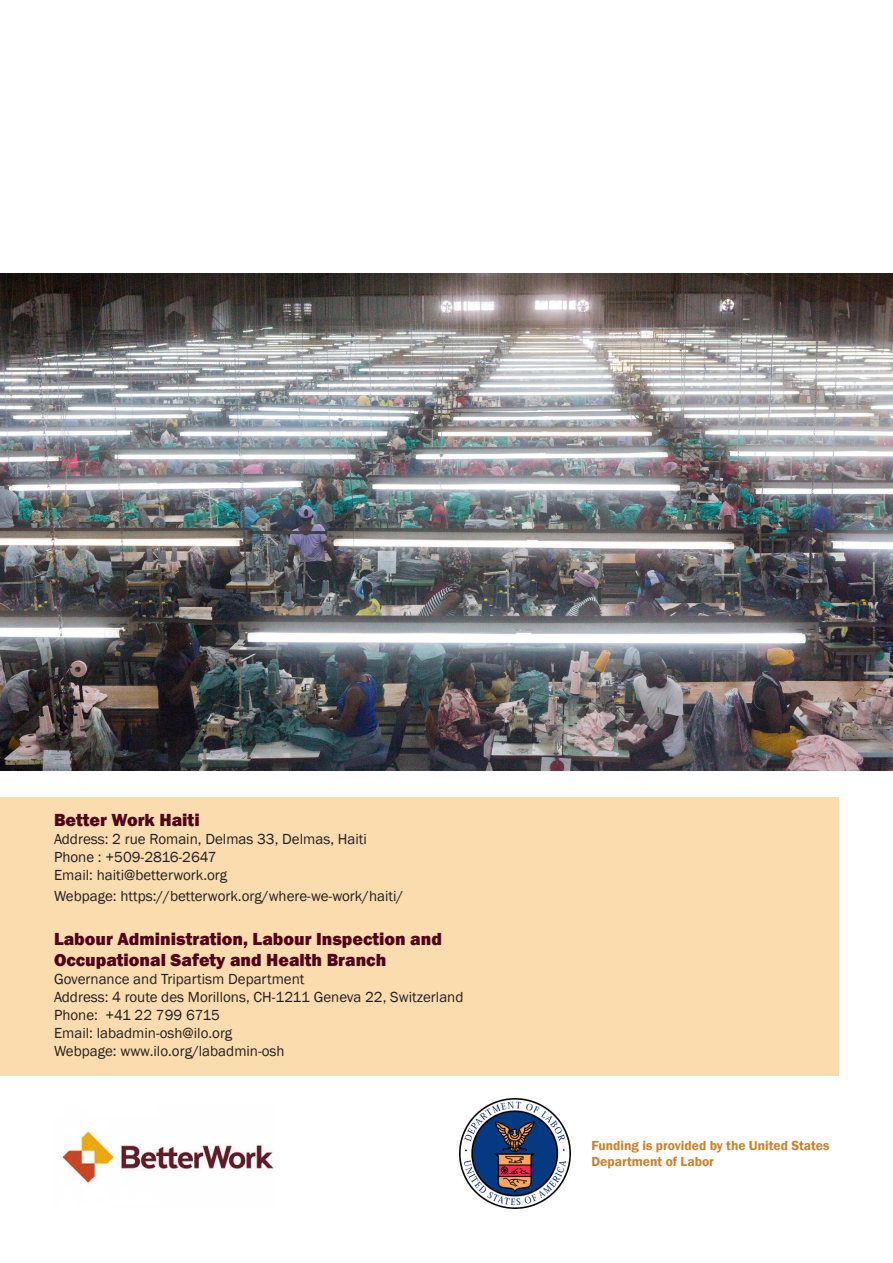
<style>
.page{position:relative;width:893px;height:1263px;background:#fff}
.page>*{position:absolute;margin:0;border:0;box-sizing:border-box;transform-origin:0 0}
.t1{font:800 18px/21.6px "Franklin Gothic";color:#51041b}
.t2{font:15px/18px "Franklin Gothic";color:#231f20}
.t3{font:600 13.5px/16.2px "Franklin Gothic";color:#cf7e26}
</style>
<div class="page">
<img style="left:59px;top:1127px;width:215px;height:56px">
<img style="left:460px;top:1099px;width:110px;height:110px">
<div style="left:0;top:797px;width:839px;height:278px;background:#fadcae"></div>
<img style="left:0;top:274px;width:893px;height:496px">
<p class="t1" style="left:54px;top:809px;width:147px">Better Work Haiti</p>
<p class="t2" style="left:54px;top:830px;width:314px">Address: 2 rue Romain, Delmas 33, Delmas, Haiti<br>Phone : +509-2816-2647<br>Email: haiti@betterwork.org</p>
<p class="t2" style="left:54px;top:888px;width:351px">Webpage: https://betterwork.org/where-we-work/haiti/</p>
<p class="t1" style="left:54px;top:927px;width:389px">Labour Administration, Labour Inspection and<br>Occupational Safety and Health Branch</p>
<p class="t2" style="left:54px;top:970px;width:411px">Governance and Tripartism Department<br>Address: 4 route des Morillons, CH-1211 Geneva 22, Switzerland Phone: +41 22 799 6715<br>Email: labadmin-osh@ilo.org<br>Webpage: www.ilo.org/labadmin-osh</p>
<p class="t3" style="left:591px;top:1137px;width:240px">Funding is provided by the United States<br>Department of Labor</p>
</div>
